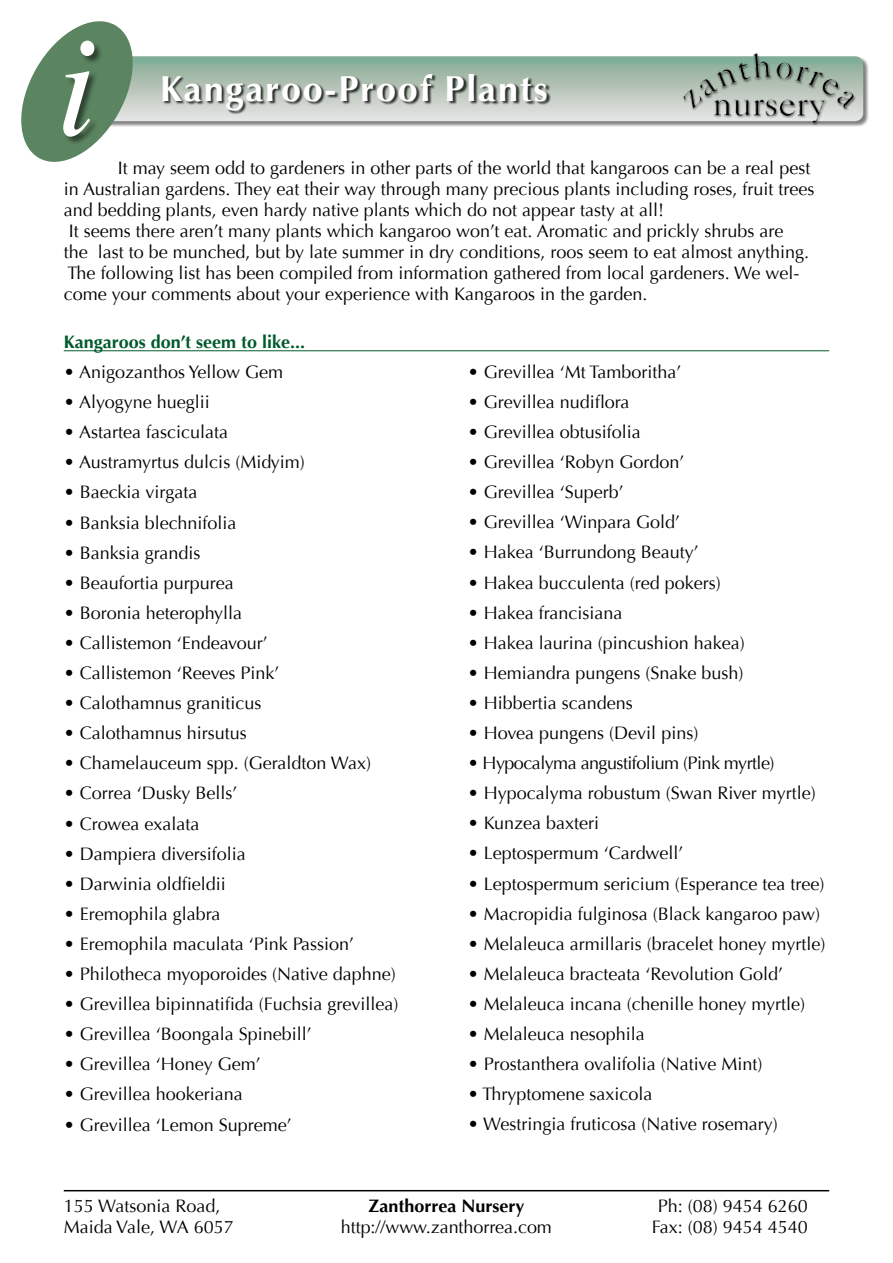
<style>
.page{position:relative;width:893px;height:1263px;background:#fff}
.page>*{position:absolute;margin:0;border:0;box-sizing:border-box;transform-origin:0 0}
.t1{font:italic 144px "Times";color:#fff}
.t2{font:700 36px "Optima";letter-spacing:.05em;color:#fff}
.t3{font:18px/21px "Optima";color:#000}
.t4{font:18px "Optima";letter-spacing:-.03em;color:#000}
.t5{font:700 18px "Optima";color:#005a2b}
.t6{font:700 18px "Optima";color:#000}
</style>
<div class="page">
<svg style="left:139px;top:56px;width:730px;height:71px;background:#b3b3b3"></svg>
<div style="left:81px;top:56px;width:782px;height:65px;background:linear-gradient(to bottom,#81a991,#eae4e4);border-radius:9px"></div>
<svg style="left:21px;top:21px;width:118px;height:141px"></svg>
<div style="left:63px;top:42px;width:41px;height:103px;background:#000;opacity:.5"></div>
<div style="left:683px;top:54px;width:174px;height:72px;background:#000;opacity:.5"></div>
<img style="left:682px;top:53px;width:173px;height:70px">
<div style="left:163px;top:75px;width:388px;height:40px;background:#000;opacity:.75"></div>
<hr style="left:64px;top:1190px;width:765px;height:1px;background:#000">
<hr style="left:64px;top:350px;width:765px;height:1px;background:#005a2b">
<h1 class="t1" style="left:56px;top:-38px;width:42px">i</h1>
<h2 class="t2" style="left:160px;top:68px;width:389px">Kangaroo-Proof Plants</h2>
<p class="t3" style="left:64px;top:158px;width:752px;text-indent:54px">It may seem odd to gardeners in other parts of the world that kangaroos can be a real pest in Australian gardens. They eat their way through many precious plants including roses, fruit trees and bedding plants, even hardy native plants which do not appear tasty at all!<br>It seems there aren’t many plants which kangaroo won’t eat. Aromatic and prickly shrubs are<br>the last to be munched, but by late summer in dry conditions, roos seem to eat almost anything.<br>The following list has been compiled from information gathered from local gardeners. We wel&shy;come your comments about your experience with Kangaroos in the garden.</p>
<p class="t5" style="left:64px;top:332px;width:243px">Kangaroos don’t seem to like...</p>
<p class="t3" style="left:64px;top:362px;width:221px">• Anigozanthos Yellow Gem</p>
<p class="t3" style="left:64px;top:392px;width:147px">• Alyogyne hueglii</p>
<p class="t3" style="left:64px;top:422px;width:166px">• Astartea fasciculata</p>
<p class="t3" style="left:64px;top:452px;width:243px">• Austramyrtus dulcis (Midyim)</p>
<p class="t3" style="left:64px;top:482px;width:135px">• Baeckia virgata</p>
<p class="t3" style="left:64px;top:512px;width:174px">• Banksia blechnifolia</p>
<p class="t3" style="left:64px;top:542px;width:138px">• Banksia grandis</p>
<p class="t3" style="left:64px;top:572px;width:171px">• Beaufortia purpurea</p>
<p class="t3" style="left:64px;top:602px;width:180px">• Boronia heterophylla</p>
<p class="t3" style="left:64px;top:633px;width:206px">• Callistemon ‘Endeavour’</p>
<p class="t3" style="left:64px;top:663px;width:217px">• Callistemon ‘Reeves Pink’</p>
<p class="t3" style="left:64px;top:693px;width:199px">• Calothamnus graniticus</p>
<p class="t3" style="left:64px;top:723px;width:184px">• Calothamnus hirsutus</p>
<p class="t3" style="left:64px;top:753px;width:309px">• Chamelauceum spp. (Geraldton Wax)</p>
<p class="t3" style="left:64px;top:783px;width:175px">• Correa ‘Dusky Bells’</p>
<p class="t3" style="left:64px;top:813px;width:137px">• Crowea exalata</p>
<p class="t3" style="left:64px;top:843px;width:184px">• Dampiera diversifolia</p>
<p class="t3" style="left:64px;top:873px;width:163px">• Darwinia oldfieldii</p>
<p class="t3" style="left:64px;top:903px;width:158px">• Eremophila glabra</p>
<p class="t3" style="left:64px;top:933px;width:292px">• Eremophila maculata ‘Pink Passion’</p>
<p class="t3" style="left:64px;top:964px;width:333px">• Philotheca myoporoides (Native daphne)</p>
<p class="t3" style="left:64px;top:994px;width:336px">• Grevillea bipinnatifida (Fuchsia grevillea)</p>
<p class="t3" style="left:64px;top:1024px;width:250px">• Grevillea ‘Boongala Spinebill’</p>
<p class="t3" style="left:64px;top:1054px;width:198px">• Grevillea ‘Honey Gem’</p>
<p class="t3" style="left:64px;top:1084px;width:180px">• Grevillea hookeriana</p>
<p class="t3" style="left:64px;top:1114px;width:229px">• Grevillea ‘Lemon Supreme’</p>
<p class="t3" style="left:468px;top:361px;width:215px">• Grevillea ‘Mt Tamboritha’</p>
<p class="t3" style="left:468px;top:392px;width:163px">• Grevillea nudiflora</p>
<p class="t3" style="left:468px;top:422px;width:174px">• Grevillea obtusifolia</p>
<p class="t3" style="left:468px;top:452px;width:218px">• Grevillea ‘Robyn Gordon’</p>
<p class="t3" style="left:468px;top:482px;width:157px">• Grevillea ‘Superb’</p>
<p class="t3" style="left:468px;top:512px;width:214px">• Grevillea ‘Winpara Gold’</p>
<p class="t3" style="left:468px;top:542px;width:232px">• Hakea ‘Burrundong Beauty’</p>
<p class="t3" style="left:468px;top:572px;width:254px">• Hakea bucculenta (red pokers)</p>
<p class="t3" style="left:468px;top:602px;width:156px">• Hakea francisiana</p>
<p class="t3" style="left:468px;top:632px;width:279px">• Hakea laurina (pincushion hakea)</p>
<p class="t3" style="left:468px;top:662px;width:277px">• Hemiandra pungens (Snake bush)</p>
<p class="t3" style="left:468px;top:692px;width:166px">• Hibbertia scandens</p>
<p class="t3" style="left:468px;top:723px;width:232px">• Hovea pungens (Devil pins)</p>
<p class="t4" style="left:468px;top:753px;width:308px">• Hypocalyma angustifolium (Pink myrtle)</p>
<p class="t3" style="left:468px;top:783px;width:349px">• Hypocalyma robustum (Swan River myrtle)</p>
<p class="t3" style="left:468px;top:813px;width:133px">• Kunzea baxteri</p>
<p class="t3" style="left:468px;top:843px;width:217px">• Leptospermum ‘Cardwell’</p>
<p class="t3" style="left:468px;top:873px;width:358px">• Leptospermum sericium (Esperance tea tree)</p>
<p class="t3" style="left:468px;top:903px;width:354px">• Macropidia fulginosa (Black kangaroo paw)</p>
<p class="t3" style="left:468px;top:933px;width:359px">• Melaleuca armillaris (bracelet honey myrtle)</p>
<p class="t3" style="left:468px;top:963px;width:317px">• Melaleuca bracteata ‘Revolution Gold’</p>
<p class="t3" style="left:468px;top:993px;width:339px">• Melaleuca incana (chenille honey myrtle)</p>
<p class="t3" style="left:468px;top:1024px;width:178px">• Melaleuca nesophila</p>
<p class="t3" style="left:468px;top:1054px;width:296px">• Prostanthera ovalifolia (Native Mint)</p>
<p class="t3" style="left:468px;top:1084px;width:186px">• Thryptomene saxicola</p>
<p class="t3" style="left:468px;top:1114px;width:312px">• Westringia fruticosa (Native rosemary)</p>
<p class="t3" style="left:64px;top:1195px;width:171px;line-height:21.6px">155 Watsonia Road,<br>Maida Vale, WA 6057</p>
<p class="t3" style="left:652px;top:1195px;width:158px;line-height:21.6px;text-align:center">Ph: (08) 9454 6260<br>Fax: (08) 9454 4540</p>
<p class="t6" style="left:368px;top:1195px;width:158px">Zanthorrea Nursery</p>
<p class="t3" style="left:341px;top:1217px;width:213px">http://www.zanthorrea.com</p>
</div>
